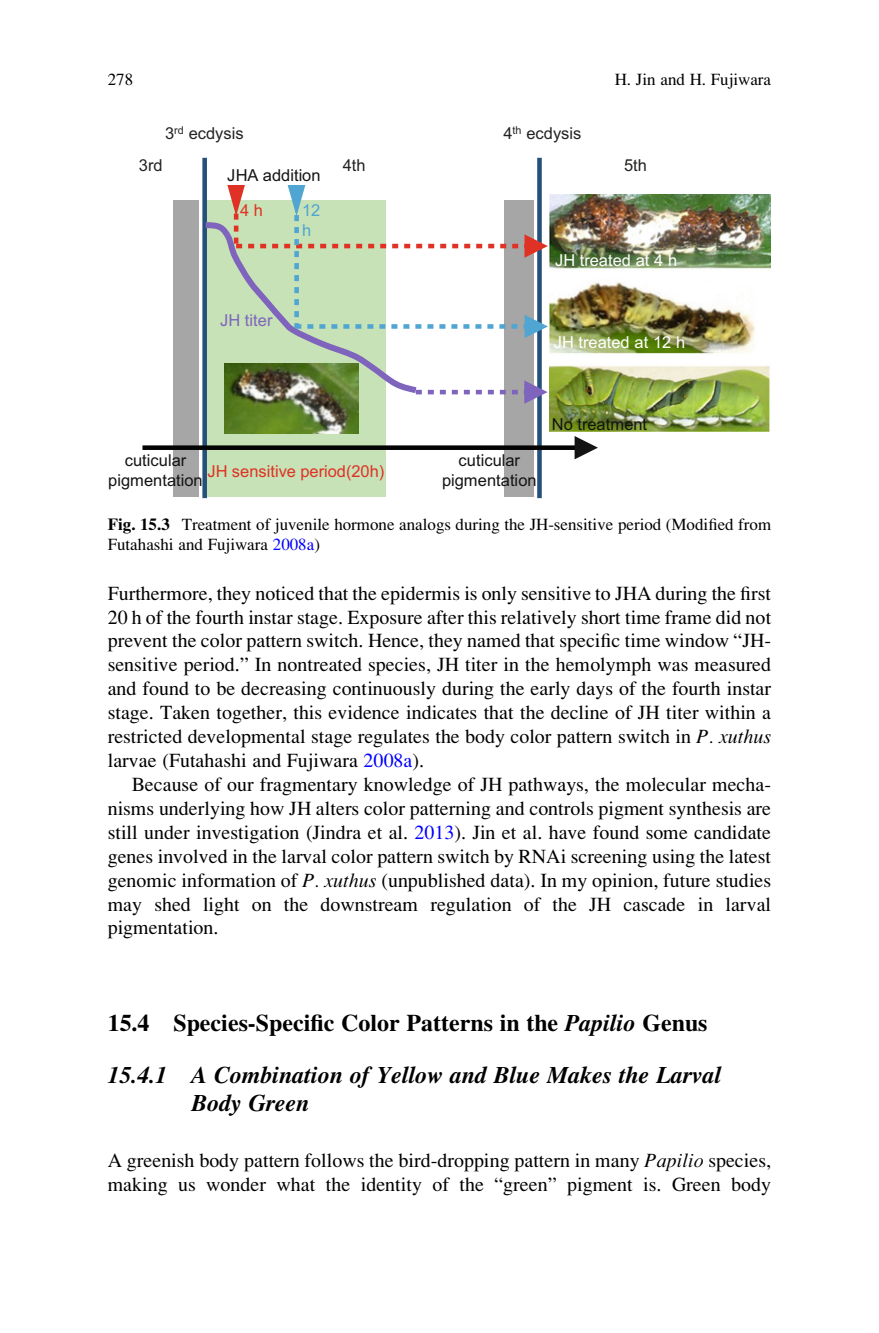
<style>
.page{position:relative;width:879px;height:1333px;background:#fff}
.page>*{position:absolute;margin:0;border:0;box-sizing:border-box;transform-origin:0 0}
.t1{font:24px/27.8px "Cptwkg Mfftxy Nbqhgq Adv P6 F09";color:#000}
.t2{font:24px "Dcvynt Rwjsqn Dylfsr Adv P6 F01";color:#000}
.t3{font:20px/24px "Cvflgh Nknsbt Qlshww Adv P6975";color:#000;text-align:justify}
.t4{font:17px/20px "Cvflgh Nknsbt Qlshww Adv P6975";color:#000}
.t5{font:16.4px/19.6px "Qvsfmj Gyyxhf Qpcyll Arial";color:#131413;text-align:center}
.t6{font:16.4px "Qvsfmj Gyyxhf Qpcyll Arial";letter-spacing:-.005em;color:#fff}
.t7{font:16.4px "Qvsfmj Gyyxhf Qpcyll Arial";letter-spacing:-.005em;color:#222221}
.t8{font:16.4px "Qvsfmj Gyyxhf Qpcyll Arial";color:#df3224}
.t9{font:16.4px "Qvsfmj Gyyxhf Qpcyll Arial";letter-spacing:.005em;color:#7f64bd}
.t10{font:16.4px/19.6px "Qvsfmj Gyyxhf Qpcyll Arial";color:#50a5d2}
.t11{font:10.8px "Qvsfmj Gyyxhf Qpcyll Arial";color:#222221}
.s1{font-size:16.4px}
.s2{font-family:"Dcvynt Rwjsqn Dylfsr Adv P6 F01"}
.s3{color:#00f}
.s4{font-family:"Pkdnhp Ptvjvc Lvdngs Adv P696 A"}
.s5{font-family:"Cptwkg Mfftxy Nbqhgq Adv P6 F09"}
</style>
<div class="page">
<img style="left:549px;top:195px;width:221px;height:237px">
<div style="left:206px;top:449px;width:179px;height:47px;background:#c6e2b6"></div>
<div style="left:504px;top:200px;width:29px;height:296px;background:#a6a6a6"></div>
<div style="left:205px;top:200px;width:180px;height:247px;background:#c6e2b6"></div>
<div style="left:202px;top:158px;width:5px;height:340px;background:#25507b"></div>
<div style="left:173px;top:200px;width:26px;height:296px;background:#a6a6a6"></div>
<div style="left:537px;top:158px;width:5px;height:340px;background:#25507b"></div>
<div style="left:142px;top:445px;width:435px;height:5px;background:#040303"></div>
<svg style="left:574px;top:436px;width:24px;height:23px"></svg>
<svg style="left:202px;top:183px;width:346px;height:221px"></svg>
<img style="left:225px;top:364px;width:134px;height:69px">
<p class="t4" style="left:108px;top:71px;width:27px">278</p>
<p class="t4" style="left:615px;top:71px;width:158px">H. Jin and H. Fujiwara</p>
<p class="t7" style="left:165px;top:127px;width:80px">3<sup>rd</sup> ecdysis</p>
<p class="t7" style="left:526px;top:127px;width:56px">ecdysis</p>
<p class="t11" style="left:503px;top:126px;width:20px"><span class="s1">4</span>th</p>
<p class="t7" style="left:139px;top:159px;width:25px">3rd</p>
<p class="t7" style="left:343px;top:159px;width:24px">4th</p>
<p class="t7" style="left:624px;top:159px;width:24px">5th</p>
<p class="t5" style="left:227px;top:167px;width:95px">JHA addition</p>
<p class="t8" style="left:240px;top:204px;width:24px">4 h</p>
<p class="t10" style="left:302px;top:202px;width:20px">12 h</p>
<p class="t9" style="left:220px;top:314px;width:54px">JH titer</p>
<p class="t6" style="left:555px;top:254px;width:123px">JH treated at 4 h</p>
<p class="t6" style="left:554px;top:336px;width:133px">JH treated at 12 h</p>
<p class="t5" style="left:552px;top:416px;width:97px">No treatment</p>
<p class="t5" style="left:442px;top:452px;width:96px">cuticular pigmentation</p>
<p class="t4" style="left:108px;top:516px;width:665px"><span class="s2">Fig. 15.3</span> Treatment of juvenile hormone analogs during the JH-sensitive period (Modified from<br>Futahashi and Fujiwara <span class="s3">2008a</span>)</p>
<p class="t5" style="left:108px;top:452px;width:96px">cuticular pigmentation</p>
<p class="t8" style="left:207px;top:465px;width:178px">JH sensitive period(20h)</p>
<p class="t3" style="left:108px;top:583px;width:665px">Furthermore, they noticed that the epidermis is only sensitive to JHA during the first 20 h of the fourth instar stage. Exposure after this relatively short time frame did not prevent the color pattern switch. Hence, they named that specific time window “JH&shy;sensitive period.” In nontreated species, JH titer in the hemolymph was measured and found to be decreasing continuously during the early days of the fourth instar stage. Taken together, this evidence indicates that the decline of JH titer within a restricted developmental stage regulates the body color pattern switch in <span class="s4">P. xuthus </span>larvae (Futahashi and Fujiwara <span class="s3">2008a</span>).</p>
<p class="t3" style="left:108px;top:774px;width:665px;text-indent:24px">Because of our fragmentary knowledge of JH pathways, the molecular mecha&shy;nisms underlying how JH alters color patterning and controls pigment synthesis are still under investigation (Jindra et al. <span class="s3">2013</span>). Jin et al. have found some candidate genes involved in the larval color pattern switch by RNAi screening using the latest genomic information of <span class="s4">P. xuthus</span> (unpublished data). In my opinion, future studies may shed light on the downstream regulation of the JH cascade in larval pigmentation.</p>
<p class="t2" style="left:108px;top:1014px;width:601px">15.4 Species-Specific Color Patterns in the <span class="s5">Papilio</span> Genus</p>
<p class="t1" style="left:191px;top:1063px;width:531px;text-indent:-84px">15.4.1 A Combination of Yellow and Blue Makes the Larval<br>Body Green</p>
<p class="t3" style="left:108px;top:1150px;width:665px">A greenish body pattern follows the bird-dropping pattern in many <span class="s4">Papilio</span> species, making us wonder what the identity of the “green” pigment is. Green body</p>
</div>
